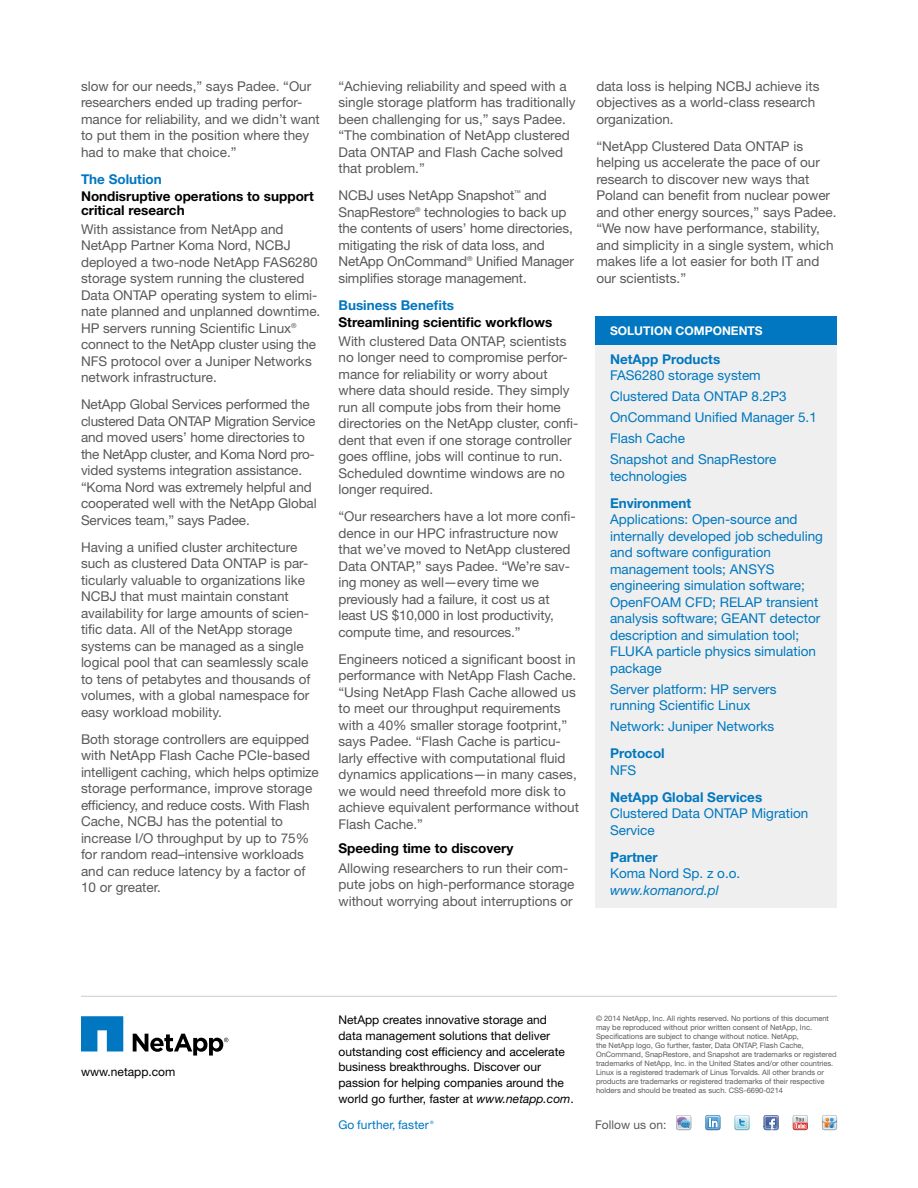
<style>
.page{position:relative;width:918px;height:1188px;background:#fff}
.page>*{position:absolute;margin:0;border:0;box-sizing:border-box;transform-origin:0 0}
._3_Body_Text-9pt{font:13.5px/16.5px "Helvetica Neue LT Std";color:#58595b}
._8_Solution_Text-9pt{font:13.5px/16.5px "Helvetica Neue LT Std";color:#0077c0}
._2_Body_Subhead_L2-9{font:700 13.5px/14.2px "Helvetica Neue LT Std";color:#000}
._8_Solution_Subhead{font:700 13.5px "Helvetica Neue LT Std";color:#0077c0}
._2_Body_Subhead_L1-9{font:700 13.5px "Helvetica Neue LT Std";color:#0077c0}
._6_About_NetApp-8pt{font:12px/15.8px "Helvetica Neue LT Std";color:#000}
._8_Solution_Title-8p{font:700 12px "Helvetica Neue LT Std";color:#fff}
._6_About_NetApp-8pt-2{font:12px "Helvetica Neue LT Std";letter-spacing:.01em;color:#0077c0}
._6_URL-8pt{font:12px "Helvetica Neue LT Std";color:#000}
.t1{font:12px "Helvetica Neue LT Std";color:#58595b}
._6_Legal_Text-5pt{font:7.5px/9px "Helvetica Neue LT Std";color:#58595b}
._6_About_NetApp-8pt-3{font:4.5px "Helvetica Neue LT Std";color:#0077c0}
.s1{font-style:italic}
</style>
<div class="page">
<svg style="left:81px;top:1016px;width:42px;height:36px"></svg>
<svg style="left:133px;top:1034px;width:95px;height:22px"></svg>
<hr style="left:81px;top:996px;width:756px;height:1px;background:#c8cdd1">
<svg style="left:676px;top:1115px;width:15px;height:15px"></svg>
<svg style="left:705px;top:1115px;width:15px;height:15px"></svg>
<svg style="left:734px;top:1115px;width:16px;height:15px"></svg>
<svg style="left:764px;top:1115px;width:15px;height:15px"></svg>
<svg style="left:793px;top:1115px;width:15px;height:15px"></svg>
<svg style="left:822px;top:1115px;width:15px;height:15px"></svg>
<div style="left:596px;top:316px;width:241px;height:29px;background:#0077c0"></div>
<div style="left:596px;top:345px;width:241px;height:563px;background:#eeefee"></div>
<p class="_3_Body_Text-9pt" style="left:81px;top:77px;width:240px">slow for our needs,” says Padee. “Our researchers ended up trading perfor&shy;mance for reliability, and we didn’t want to put them in the position where they had to make that choice.”</p>
<p class="_2_Body_Subhead_L1-9" style="left:81px;top:170px;width:82px">The Solution</p>
<p class="_2_Body_Subhead_L2-9" style="left:81px;top:188px;width:234px">Nondisruptive operations to support critical research</p>
<p class="_3_Body_Text-9pt" style="left:81px;top:221px;width:241px">With assistance from NetApp and NetApp Partner Koma Nord, NCBJ deployed a two-node NetApp FAS6280 storage system running the clustered Data ONTAP operating system to elimi&shy;nate planned and unplanned downtime.<br>HP servers running Scientific Linux<sup>® </sup>connect to the NetApp cluster using the NFS protocol over a Juniper Networks network infrastructure.</p>
<p class="_3_Body_Text-9pt" style="left:81px;top:396px;width:237px">NetApp Global Services performed the clustered Data ONTAP Migration Service and moved users’ home directories to the NetApp cluster, and Koma Nord pro&shy;vided systems integration assistance. “Koma Nord was extremely helpful and cooperated well with the NetApp Global Services team,” says Padee.</p>
<p class="_3_Body_Text-9pt" style="left:81px;top:539px;width:231px">Having a unified cluster architecture such as clustered Data ONTAP is par&shy;ticularly valuable to organizations like NCBJ that must maintain constant availability for large amounts of scien&shy;tific data. All of the NetApp storage systems can be managed as a single logical pool that can seamlessly scale to tens of petabytes and thousands of volumes, with a global namespace for easy workload mobility.</p>
<p class="_3_Body_Text-9pt" style="left:81px;top:731px;width:239px">Both storage controllers are equipped with NetApp Flash Cache PCIe-based intelligent caching, which helps optimize storage performance, improve storage efficiency, and reduce costs. With Flash Cache, NCBJ has the potential to increase I/O throughput by up to 75% for random read–intensive workloads and can reduce latency by a factor of 10 or greater.</p>
<p class="_3_Body_Text-9pt" style="left:339px;top:77px;width:239px">“Achieving reliability and speed with a single storage platform has traditionally been challenging for us,” says Padee. “The combination of NetApp clustered Data ONTAP and Flash Cache solved that problem.”</p>
<p class="_3_Body_Text-9pt" style="left:338px;top:187px;width:237px">NCBJ uses NetApp Snapshot<sup>™</sup> and SnapRestore<sup>®</sup> technologies to back up the contents of users’ home directories, mitigating the risk of data loss, and NetApp OnCommand<sup>®</sup> Unified Manager simplifies storage management.</p>
<p class="_2_Body_Subhead_L1-9" style="left:338px;top:296px;width:117px">Business Benefits</p>
<p class="_2_Body_Subhead_L2-9" style="left:338px;top:314px;width:215px">Streamlining scientific workflows</p>
<p class="_3_Body_Text-9pt" style="left:338px;top:332px;width:242px">With clustered Data ONTAP, scientists no longer need to compromise perfor&shy;mance for reliability or worry about where data should reside. They simply run all compute jobs from their home directories on the NetApp cluster, confi&shy;dent that even if one storage controller goes offline, jobs will continue to run.<br>Scheduled downtime windows are no longer required.</p>
<p class="_3_Body_Text-9pt" style="left:338px;top:508px;width:239px">“Our researchers have a lot more confi&shy;dence in our HPC infrastructure now that we’ve moved to NetApp clustered Data ONTAP,” says Padee. “We’re sav&shy;ing money as well—every time we previously had a failure, it cost us at least US $10,000 in lost productivity, compute time, and resources.”</p>
<p class="_3_Body_Text-9pt" style="left:338px;top:650px;width:242px">Engineers noticed a significant boost in performance with NetApp Flash Cache. “Using NetApp Flash Cache allowed us to meet our throughput requirements with a 40% smaller storage footprint,” says Padee. “Flash Cache is particu&shy;larly effective with computational fluid dynamics applications—in many cases, we would need threefold more disk to achieve equivalent performance without Flash Cache.”</p>
<p class="_2_Body_Subhead_L2-9" style="left:338px;top:841px;width:176px">Speeding time to discovery</p>
<p class="_3_Body_Text-9pt" style="left:338px;top:859px;width:238px">Allowing researchers to run their com&shy;pute jobs on high-performance storage without worrying about interruptions or</p>
<p class="_3_Body_Text-9pt" style="left:596px;top:77px;width:225px">data loss is helping NCBJ achieve its objectives as a world-class research organization.</p>
<p class="_3_Body_Text-9pt" style="left:596px;top:137px;width:242px">“NetApp Clustered Data ONTAP is helping us accelerate the pace of our research to discover new ways that Poland can benefit from nuclear power and other energy sources,” says Padee. “We now have performance, stability, and simplicity in a single system, which makes life a lot easier for both IT and our scientists.”</p>
<p class="_8_Solution_Title-8p" style="left:610px;top:323px;width:154px">SOLUTION COMPONENTS</p>
<p class="_8_Solution_Subhead" style="left:610px;top:350px;width:112px">NetApp Products</p>
<p class="_8_Solution_Text-9pt" style="left:610px;top:367px;width:152px">FAS6280 storage system</p>
<p class="_8_Solution_Text-9pt" style="left:610px;top:388px;width:178px">Clustered Data ONTAP 8.2P3</p>
<p class="_8_Solution_Text-9pt" style="left:610px;top:409px;width:208px">OnCommand Unified Manager 5.1</p>
<p class="_8_Solution_Text-9pt" style="left:610px;top:430px;width:77px">Flash Cache</p>
<p class="_8_Solution_Text-9pt" style="left:610px;top:451px;width:168px">Snapshot and SnapRestore technologies</p>
<p class="_8_Solution_Subhead" style="left:610px;top:494px;width:83px">Environment</p>
<p class="_8_Solution_Text-9pt" style="left:610px;top:511px;width:215px">Applications: Open-source and internally developed job scheduling and software configuration management tools; ANSYS engineering simulation software;<br>OpenFOAM CFD; RELAP transient analysis software; GEANT detector description and simulation tool;<br>FLUKA particle physics simulation package</p>
<p class="_8_Solution_Text-9pt" style="left:610px;top:680px;width:168px">Server platform: HP servers running Scientific Linux</p>
<p class="_8_Solution_Text-9pt" style="left:610px;top:718px;width:166px">Network: Juniper Networks</p>
<p class="_8_Solution_Subhead" style="left:610px;top:745px;width:56px">Protocol</p>
<p class="_8_Solution_Text-9pt" style="left:610px;top:761px;width:28px">NFS</p>
<p class="_8_Solution_Subhead" style="left:610px;top:788px;width:154px">NetApp Global Services</p>
<p class="_8_Solution_Text-9pt" style="left:610px;top:805px;width:200px">Clustered Data ONTAP Migration<br>Service</p>
<p class="_8_Solution_Subhead" style="left:610px;top:848px;width:49px">Partner</p>
<p class="_8_Solution_Text-9pt" style="left:610px;top:865px;width:132px">Koma Nord Sp. z o.o. <span class="s1">www.komanord.pl</span></p>
<p class="_6_URL-8pt" style="left:81px;top:1065px;width:96px">www.netapp.com</p>
<p class="_6_About_NetApp-8pt" style="left:339px;top:1012px;width:237px">NetApp creates innovative storage and<br>data management solutions that deliver outstanding cost efficiency and accelerate business breakthroughs. Discover our passion for helping companies around the world go further, faster at <span class="s1">www.netapp.com</span>.</p>
<p class="_6_About_NetApp-8pt-2" style="left:339px;top:1118px;width:92px">Go further, faster</p>
<p class="_6_About_NetApp-8pt-3" style="left:430px;top:1120px;width:5px">®</p>
<p class="_6_Legal_Text-5pt" style="left:596px;top:1014px;width:242px">© 2014 NetApp, Inc. All rights reserved. No portions of this document may be reproduced without prior written consent of NetApp, Inc.<br>Specifications are subject to change without notice. NetApp,<br>the NetApp logo, Go further, faster, Data ONTAP, Flash Cache, OnCommand, SnapRestore, and Snapshot are trademarks or registered trademarks of NetApp, Inc. in the United States and/or other countries.<br>Linux is a registered trademark of Linus Torvalds. All other brands or products are trademarks or registered trademarks of their respective holders and should be treated as such. CSS-6690-0214</p>
<p class="t1" style="left:595px;top:1118px;width:73px">Follow us on:</p>
</div>
